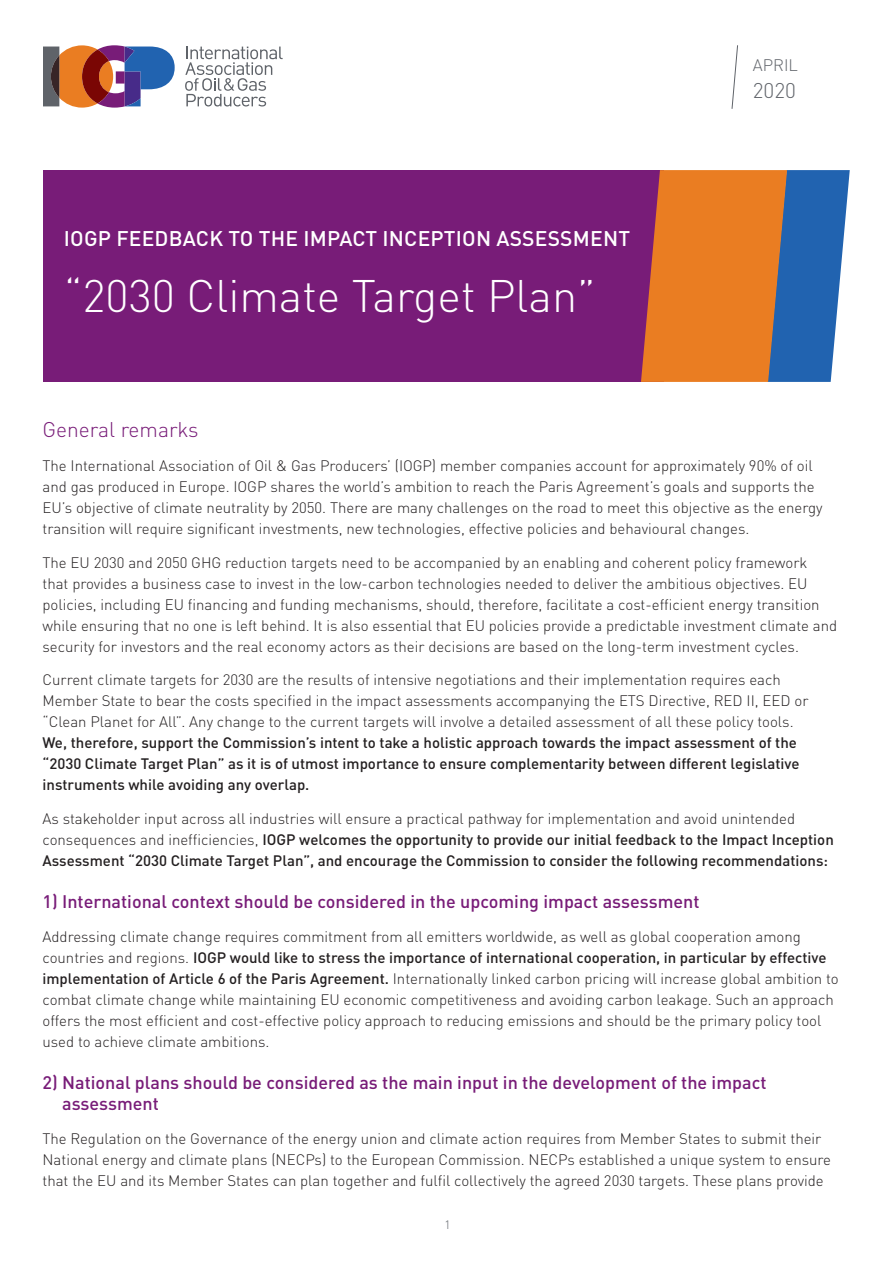
<style>
.page{position:relative;width:893px;height:1263px;background:#fff}
.page>*{position:absolute;margin:0;border:0;box-sizing:border-box;transform-origin:0 0}
.t1{font:300 45px "DIN Pro";color:#fff}
.t2{font:500 21px "DIN Pro";letter-spacing:.01em;color:#fff}
.t3{font:300 21px "DIN Pro";color:#781c78}
.t4{font:300 21px "DIN Pro";color:#5f6369}
.t5{font:500 18px/21px "DIN Pro";color:#781c78}
.t6{font:300 16.5px "DIN Pro";color:#5f6369}
.t7{font:300 15px/21px "DIN Pro";color:#231f20}
.t8{font:500 15px/21px "DIN Pro";color:#231f20}
.t9{font:300 12px "DIN Pro";color:#5f6369}
.s1{font-weight:300}
.s2{font-weight:500}
</style>
<div class="page">
<div style="left:43px;top:170px;width:620px;height:212px;background:#781c78"></div>
<svg style="left:641px;top:170px;width:209px;height:212px;background:#a67158"></svg>
<svg style="left:731px;top:45px;width:7px;height:64px"></svg>
<svg style="left:43px;top:45px;width:132px;height:63px"></svg>
<svg style="left:185px;top:47px;width:98px;height:59px"></svg>
<h2 class="t2" style="left:64px;top:221px;width:568px">IOGP FEEDBACK TO THE IMPACT INCEPTION ASSESSMENT</h2>
<h1 class="t1" style="left:64px;top:261px;width:534px">“2030 Climate Target Plan”</h1>
<p class="t6" style="left:753px;top:52px;width:47px">APRIL</p>
<h2 class="t4" style="left:753px;top:74px;width:45px">2020</h2>
<h2 class="t3" style="left:43px;top:413px;width:157px">General remarks</h2>
<p class="t7" style="left:43px;top:454px;width:782px">The International Association of Oil &amp; Gas Producers’ (IOGP) member companies account for approximately 90% of oil and gas produced in Europe. IOGP shares the world’s ambition to reach the Paris Agreement’s goals and supports the EU’s objective of climate neutrality by 2050. There are many challenges on the road to meet this objective as the energy transition will require significant investments, new technologies, effective policies and behavioural changes.</p>
<p class="t7" style="left:43px;top:550px;width:796px">The EU 2030 and 2050 GHG reduction targets need to be accompanied by an enabling and coherent policy framework<br>that provides a business case to invest in the low-carbon technologies needed to deliver the ambitious objectives. EU policies, including EU financing and funding mechanisms, should, therefore, facilitate a cost-efficient energy transition while ensuring that no one is left behind. It is also essential that EU policies provide a predictable investment climate and security for investors and the real economy actors as their decisions are based on the long-term investment cycles.</p>
<p class="t7" style="left:43px;top:668px;width:767px">Current climate targets for 2030 are the results of intensive negotiations and their implementation requires each<br>Member State to bear the costs specified in the impact assessments accompanying the ETS Directive, RED II, EED or “Clean Planet for All”. Any change to the current targets will involve a detailed assessment of all these policy tools.</p>
<p class="t8" style="left:43px;top:731px;width:758px">We, therefore, support the Commission’s intent to take a holistic approach towards the impact assessment of the “2030 Climate Target Plan” as it is of utmost importance to ensure complementarity between different legislative instruments while avoiding any overlap.</p>
<p class="t8" style="left:43px;top:806px;width:793px"><span class="s1">As stakeholder input across all industries will ensure a practical pathway for implementation and avoid unintended consequences and inefficiencies,</span> IOGP welcomes the opportunity to provide our initial feedback to the Impact Inception<br>Assessment “2030 Climate Target Plan”, and encourage the Commission to consider the following recommendations:</p>
<p class="t5" style="left:43px;top:889px;width:659px">1) International context should be considered in the upcoming impact assessment</p>
<p class="t7" style="left:43px;top:925px;width:798px">Addressing climate change requires commitment from all emitters worldwide, as well as global cooperation among countries and regions. <span class="s2">IOGP would like to stress the importance of international cooperation, in particular by effective implementation of Article 6 of the Paris Agreement.</span> Internationally linked carbon pricing will increase global ambition to combat climate change while maintaining EU economic competitiveness and avoiding carbon leakage. Such an approach offers the most efficient and cost-effective policy approach to reducing emissions and should be the primary policy tool used to achieve climate ambitions.</p>
<p class="t5" style="left:62px;top:1070px;width:706px;text-indent:-20px">2) National plans should be considered as the main input in the development of the impact assessment</p>
<p class="t7" style="left:43px;top:1127px;width:790px">The Regulation on the Governance of the energy union and climate action requires from Member States to submit their<br>National energy and climate plans (NECPs) to the European Commission. NECPs established a unique system to ensure that the EU and its Member States can plan together and fulfil collectively the agreed 2030 targets. These plans provide</p>
<p class="t9" style="left:444px;top:1215px;width:8px">1</p>
</div>
